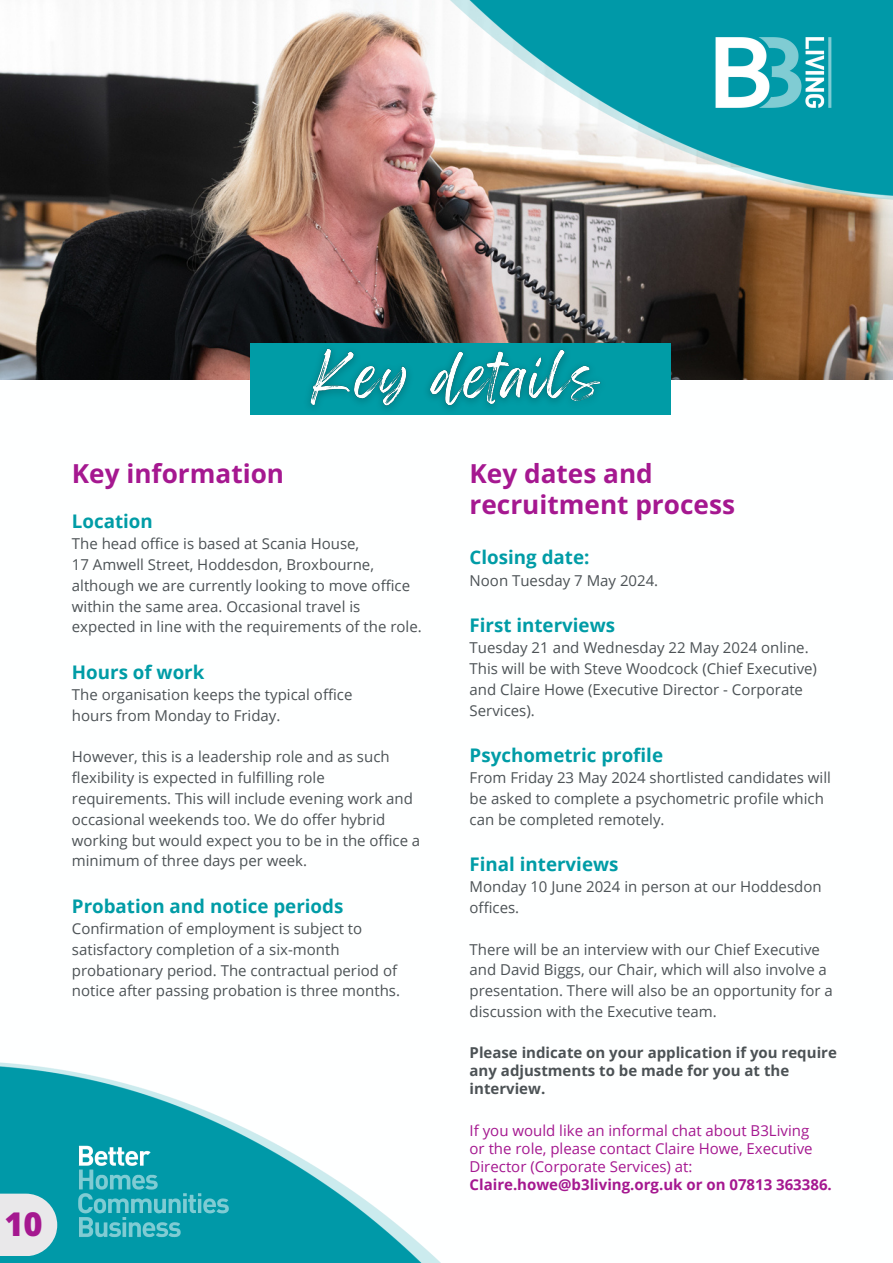
<style>
.page{position:relative;width:893px;height:1263px;background:#fff}
.page>*{position:absolute;margin:0;border:0;box-sizing:border-box;transform-origin:0 0}
.t1{font:800 32.7px "Open Sans";color:#a51890}
.t2{font:700 26.17px/30.9px "Open Sans";color:#a51890}
.t3{font:700 18.75px "Open Sans";color:#009ca6}
.t4{font:15px/20.9px "Open Sans";color:#4c5255}
.t5{font:15px/18px "Open Sans";color:#a51890}
.t6{font:700 15px/18px "Open Sans";color:#4c5255}
.t7{font:700 15px "Open Sans";color:#a51890}
</style>
<div class="page">
<img style="left:0;top:4px;width:893px;height:375px">
<img style="left:0;top:1063px;width:441px;height:200px">
<img style="left:449px;top:0;width:444px;height:199px">
<img style="left:704px;top:24px;width:138px;height:98px">
<img style="left:59px;top:1126px;width:189px;height:130px">
<div style="left:251px;top:343px;width:420px;height:72px;background:#009ca6"></div>
<img style="left:299px;top:336px;width:314px;height:73px">
<svg style="left:0;top:1193px;width:57px;height:63px;background:#ccdee1"></svg>
<h2 class="t2" style="left:72px;top:457px;width:214px">Key information</h2>
<p class="t3" style="left:72px;top:508px;width:82px">Location</p>
<p class="t4" style="left:72px;top:533px;width:351px">The head office is based at Scania House,<br>17 Amwell Street, Hoddesdon, Broxbourne, although we are currently looking to move office within the same area. Occasional travel is expected in line with the requirements of the role.</p>
<p class="t3" style="left:72px;top:658px;width:134px">Hours of work</p>
<p class="t4" style="left:72px;top:684px;width:282px">The organisation keeps the typical office hours from Monday to Friday.</p>
<p class="t4" style="left:72px;top:746px;width:350px">However, this is a leadership role and as such flexibility is expected in fulfilling role requirements. This will include evening work and occasional weekends too. We do offer hybrid working but would expect you to be in the office a minimum of three days per week.</p>
<p class="t3" style="left:72px;top:892px;width:273px">Probation and notice periods</p>
<p class="t4" style="left:72px;top:918px;width:330px">Confirmation of employment is subject to satisfactory completion of a six-month probationary period. The contractual period of notice after passing probation is three months.</p>
<h1 class="t1" style="left:4px;top:1201px;width:40px">10</h1>
<h2 class="t2" style="left:469px;top:457px;width:267px">Key dates and recruitment process</h2>
<p class="t3" style="left:469px;top:544px;width:121px">Closing date:</p>
<p class="t4" style="left:469px;top:569px;width:190px">Noon Tuesday 7 May 2024.</p>
<p class="t3" style="left:469px;top:612px;width:147px">First interviews</p>
<p class="t4" style="left:469px;top:637px;width:349px">Tuesday 21 and Wednesday 22 May 2024 online.<br>This will be with Steve Woodcock (Chief Executive) and Claire Howe (Executive Director - Corporate Services).</p>
<p class="t3" style="left:469px;top:742px;width:195px">Psychometric profile</p>
<p class="t4" style="left:469px;top:767px;width:363px">From Friday 23 May 2024 shortlisted candidates will be asked to complete a psychometric profile which can be completed remotely.</p>
<p class="t3" style="left:469px;top:851px;width:150px">Final interviews</p>
<p class="t4" style="left:469px;top:876px;width:353px">Monday 10 June 2024 in person at our Hoddesdon offices.</p>
<p class="t4" style="left:469px;top:938px;width:365px">There will be an interview with our Chief Executive and David Biggs, our Chair, which will also involve a presentation. There will also be an opportunity for a discussion with the Executive team.</p>
<p class="t6" style="left:469px;top:1043px;width:369px">Please indicate on your application if you require any adjustments to be made for you at the interview.</p>
<p class="t5" style="left:469px;top:1121px;width:344px">If you would like an informal chat about B3Living or the role, please contact Claire Howe, Executive<br>Director (Corporate Services) at:</p>
<p class="t7" style="left:469px;top:1174px;width:364px">Claire.howe@b3living.org.uk or on 07813 363386.</p>
</div>
